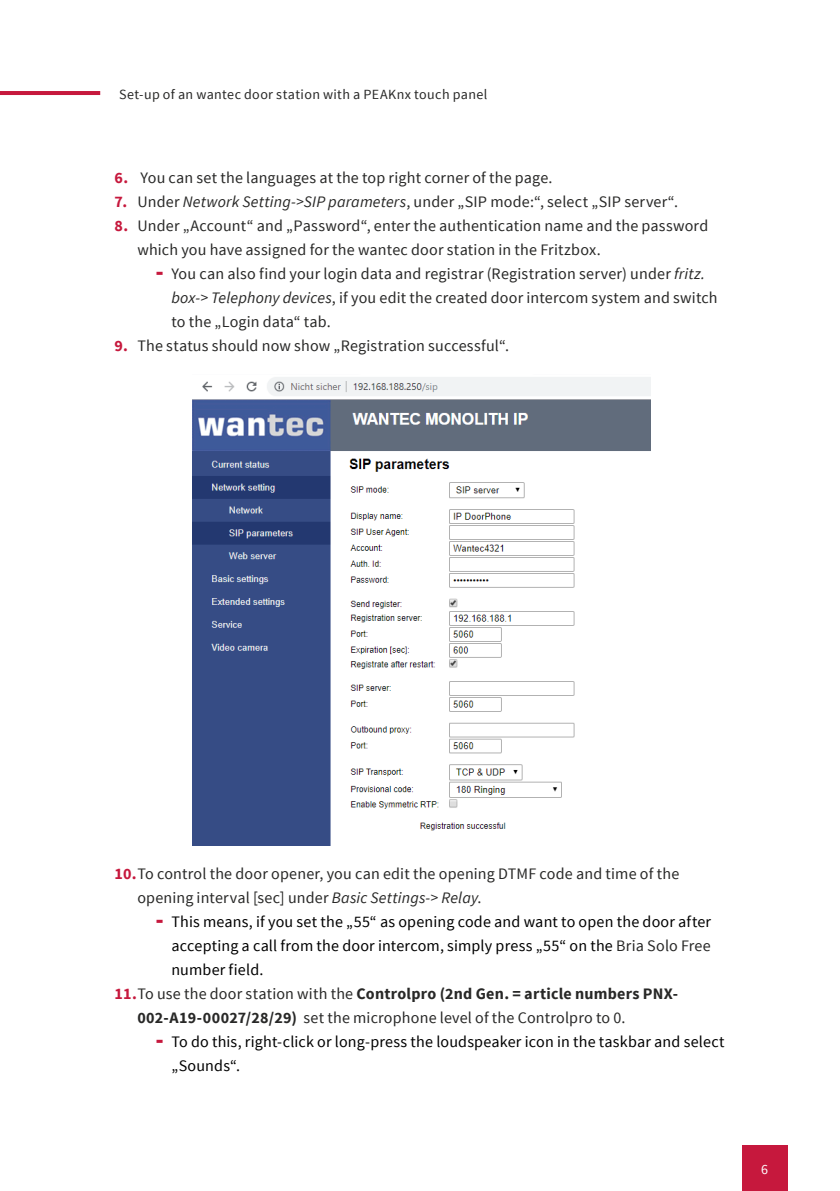
<style>
.page{position:relative;width:840px;height:1191px;background:#fff}
.page>*{position:absolute;margin:0;border:0;box-sizing:border-box;transform-origin:0 0}
.t1{font:16px/24px "Source Sans Pro";letter-spacing:.01em;color:#282827}
.t2{font:16px/24px "Source Sans Pro";letter-spacing:.01em;color:#000;text-align:justify}
.t3{font:14px "Source Sans Pro";letter-spacing:.025em;color:#282827}
.t4{font:14px "Source Sans Pro";color:#fff}
.s1{font-weight:700;color:#c6183d}
.s2{font-style:italic}
.s3{font-weight:700;font-size:28px;color:#c6183d}
.s4{color:#282827}
.s5{font-weight:700}
</style>
<div class="page">
<hr style="left:0;top:91px;width:100px;height:4px;background:#c6183d">
<div style="left:741px;top:1145px;width:45px;height:46px;background:#c6183d"></div>
<img style="left:192px;top:377px;width:458px;height:469px">
<p class="t3" style="left:119px;top:85px;width:369px">Set-up of an wantec door station with a PEAKnx touch panel</p>
<p class="t1" style="left:115px;top:166px;width:439px"><span class="s1">6.</span> You can set the languages at the top right corner of the page.</p>
<p class="t1" style="left:115px;top:190px;width:564px"><span class="s1">7.</span> Under <span class="s2">Network Setting-&gt;SIP parameters</span>, under „SIP mode:“, select „SIP server“.</p>
<p class="t1" style="left:137px;top:214px;width:572px;text-indent:-23px"><span class="s1">8.</span> Under „Account“ and „Password“, enter the authentication name and the password which you have assigned for the wantec door station in the Fritzbox.</p>
<p class="t1" style="left:171px;top:262px;width:547px;text-indent:-16px"><span class="s3">ж</span> You can also find your login data and registrar (Registration server) under <span class="s2">fritz. box-&gt; Telephony devices</span>, if you edit the created door intercom system and switch to the „Login data“ tab.</p>
<p class="t1" style="left:115px;top:334px;width:396px"><span class="s1">9.</span> The status should now show „Registration successful“.</p>
<p class="t1" style="left:137px;top:862px;width:543px;text-indent:-23px"><span class="s1">10.</span>To control the door opener, you can edit the opening DTMF code and time of the opening interval [sec] under <span class="s2">Basic Settings-&gt; Relay</span>.</p>
<p class="t2" style="left:171px;top:910px;width:541px;text-indent:-16px"><span class="s3">ж</span> This means, if you set the „55“ as opening code and want to open the door after accepting a call from the door intercom, simply press „55“ on the <span class="s4">Bria Solo Free </span>number field.</p>
<p class="t1" style="left:137px;top:982px;width:542px;text-indent:-23px"><span class="s1">11.</span>To use the door station with the <span class="s5">Controlpro (2nd Gen. = article numbers PNX-<br>002-A19-00027/28/29)</span> set the microphone level of the Controlpro to 0.</p>
<p class="t2" style="left:171px;top:1030px;width:554px;text-indent:-16px"><span class="s3">ж</span> To do this, right-click or long-press the loudspeaker icon in the taskbar and select „Sounds“.</p>
<p class="t4" style="left:760px;top:1160px;width:8px">6</p>
</div>
